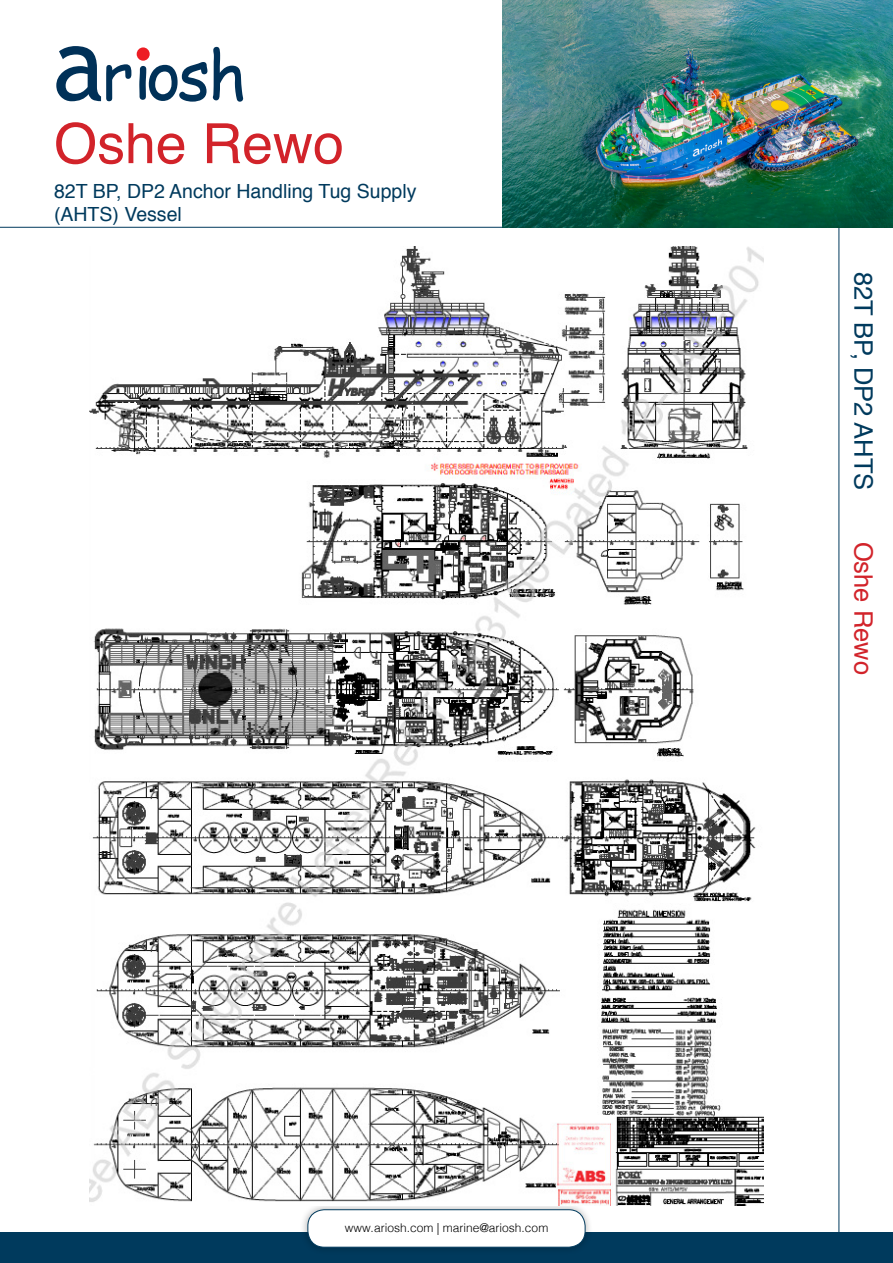
<style>
.page{position:relative;width:893px;height:1263px;background:#fff}
.page>*{position:absolute;margin:0;border:0;box-sizing:border-box;transform-origin:0 0}
.t1{font:67.5px "Comic Sans MS";letter-spacing:-.04em;color:#003158}
.t2{font:55.5px "Helvetica";color:#d2232a}
.t3{font:25.5px "Helvetica";color:#003a5d}
.t4{font:25.5px "Helvetica";color:#d2232a}
.t5{font:19.5px/23.4px "Helvetica";color:#003a5d}
.t6{font:300 12px "Helvetica";color:#000}
.s1{font-family:"Trebuchet MS";font-size:101.7px}
</style>
<div class="page">
<hr style="left:0;top:227px;width:840px;height:1px;background:#003a5d">
<hr style="left:838px;top:0;width:1px;height:1263px;background:#003a5d">
<img style="left:502px;top:0;width:391px;height:228px">
<div style="left:0;top:1233px;width:893px;height:30px;background:#003a5d"></div>
<div style="left:300px;top:1201px;width:293px;height:54px;background:#000;opacity:.33"></div>
<div style="left:308px;top:1210px;width:277px;height:37px;background:#fff;border-radius:16px"></div>
<div style="left:308px;top:1209px;width:277px;height:38px;border:1px solid #003a5d;border-radius:16px"></div>
<div style="left:137px;top:47px;width:13px;height:14px;background:#ed1d24;border-radius:50%"></div>
<img style="left:90px;top:246px;width:673px;height:960px">
<h1 class="t1" style="left:52px;top:37px;width:196px"><span class="s1">a</span>riosh</h1>
<h2 class="t2" style="left:54px;top:101px;width:291px">Oshe Rewo</h2>
<p class="t5" style="left:54px;top:180px;width:364px">82T BP, DP2 Anchor Handling Tug Supply (AHTS) Vessel</p>
<p class="t6" style="left:345px;top:1217px;width:205px">www.ariosh.com | marine@ariosh.com</p>
<h3 class="t3" style="left:883px;top:272px;width:220px;rotate:90deg">82T BP, DP2 AHTS</h3>
<h3 class="t4" style="left:883px;top:541px;width:135px;rotate:90deg">Oshe Rewo</h3>
</div>
